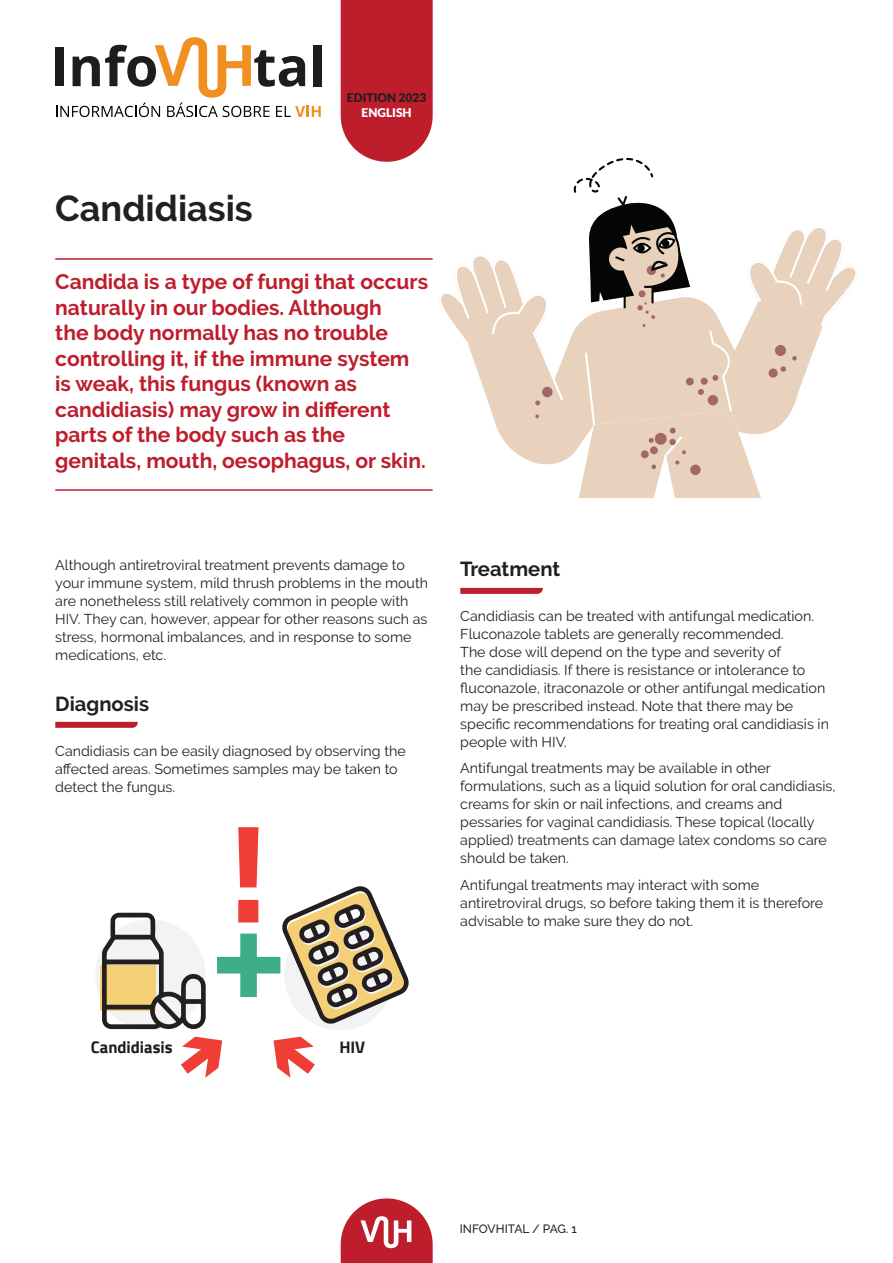
<style>
.page{position:relative;width:893px;height:1263px;background:#fff}
.page>*{position:absolute;margin:0;border:0;box-sizing:border-box;transform-origin:0 0}
.t1{font:700 36px "Raleway";color:#231f20}
.t2{font:700 21px/25.5px "Raleway";color:#be1d2c}
.t3{font:700 20.25px "Raleway";color:#231f20}
.t4{font:700 16.65px "Cairo";color:#1f1c21}
.t5{font:14.25px/18px "Raleway";color:#231f20}
.t6{font:500 12px "Raleway";color:#231f20}
.t7{font:900 12px "Lato";color:#231f20}
.t8{font:900 12px "Lato";color:#fff}
</style>
<div class="page">
<div style="left:55px;top:48px;width:8px;height:38px;background:#1f1c21"></div>
<div style="left:313px;top:45px;width:9px;height:41px;background:#1f1c21"></div>
<svg style="left:56px;top:37px;width:265px;height:80px"></svg>
<svg style="left:341px;top:0;width:92px;height:162px"></svg>
<svg style="left:341px;top:1198px;width:92px;height:65px"></svg>
<hr style="left:55px;top:258px;width:378px;height:2px;background:#be1d2c">
<hr style="left:55px;top:489px;width:378px;height:2px;background:#be1d2c">
<svg style="left:55px;top:722px;width:83px;height:6px"></svg>
<svg style="left:460px;top:588px;width:83px;height:6px"></svg>
<svg style="left:545px;top:340px;width:25px;height:125px"></svg>
<svg style="left:439px;top:256px;width:124px;height:208px"></svg>
<svg style="left:570px;top:158px;width:288px;height:340px"></svg>
<svg style="left:181px;top:1037px;width:41px;height:41px"></svg>
<svg style="left:273px;top:1037px;width:42px;height:41px"></svg>
<div style="left:100px;top:965px;width:56px;height:45px;background:#f5cf75"></div>
<svg style="left:102px;top:913px;width:104px;height:117px"></svg>
<svg style="left:217px;top:827px;width:192px;height:198px"></svg>
<h1 class="t1" style="left:55px;top:188px;width:199px">Candidiasis</h1>
<p class="t7" style="left:347px;top:91px;width:81px">EDITION 2023</p>
<p class="t8" style="left:362px;top:105px;width:52px">ENGLISH</p>
<p class="t2" style="left:55px;top:269px;width:374px">Candida is a type of fungi that occurs naturally in our bodies. Although<br>the body normally has no trouble controlling it, if the immune system is weak, this fungus (known as candidiasis) may grow in different parts of the body such as the genitals, mouth, oesophagus, or skin.</p>
<p class="t5" style="left:55px;top:556px;width:374px">Although antiretroviral treatment prevents damage to your immune system, mild thrush problems in the mouth are nonetheless still relatively common in people with HIV. They can, however, appear for other reasons such as stress, hormonal imbalances, and in response to some medications, etc.</p>
<h3 class="t3" style="left:55px;top:693px;width:95px">Diagnosis</h3>
<p class="t5" style="left:55px;top:742px;width:352px">Candidiasis can be easily diagnosed by observing the affected areas. Sometimes samples may be taken to detect the fungus.</p>
<h3 class="t3" style="left:460px;top:557px;width:101px">Treatment</h3>
<p class="t5" style="left:460px;top:606px;width:370px">Candidiasis can be treated with antifungal medication.<br>Fluconazole tablets are generally recommended.<br>The dose will depend on the type and severity of<br>the candidiasis. If there is resistance or intolerance to fluconazole, itraconazole or other antifungal medication may be prescribed instead. Note that there may be specific recommendations for treating oral candidiasis in people with HIV.</p>
<p class="t5" style="left:460px;top:759px;width:377px">Antifungal treatments may be available in other formulations, such as a liquid solution for oral candidiasis, creams for skin or nail infections, and creams and pessaries for vaginal candidiasis. These topical (locally applied) treatments can damage latex condoms so care should be taken.</p>
<p class="t5" style="left:460px;top:875px;width:364px">Antifungal treatments may interact with some antiretroviral drugs, so before taking them it is therefore advisable to make sure they do not.</p>
<p class="t4" style="left:91px;top:1038px;width:83px">Candidiasis</p>
<p class="t4" style="left:339px;top:1038px;width:27px">HIV</p>
<p class="t6" style="left:460px;top:1221px;width:119px">INFOVHITAL / PAG. 1</p>
</div>
